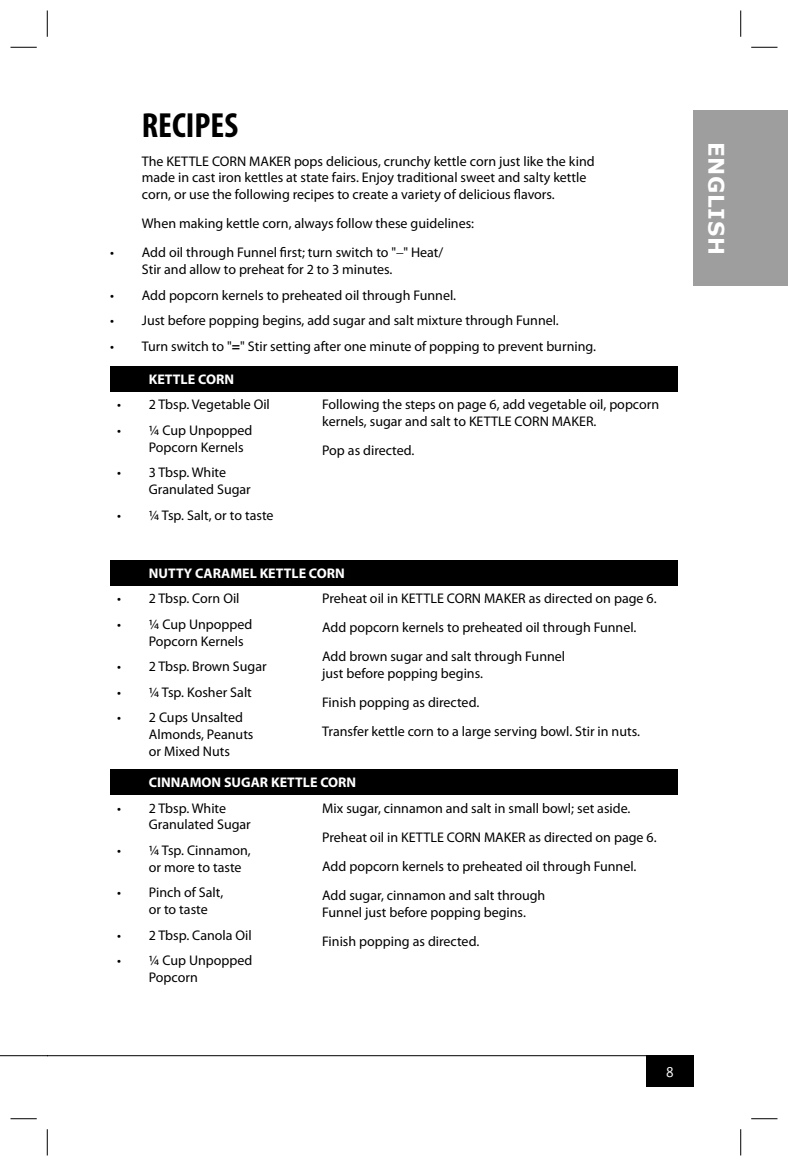
<style>
.page{position:relative;width:788px;height:1166px;background:#fff}
.page>*{position:absolute;margin:0;border:0;box-sizing:border-box;transform-origin:0 0}
.Chapter_Header{font:700 condensed 35px "Myriad Pro";color:#000}
.t1{font:700 21.35px "Verdana";letter-spacing:.03em;color:#fff}
.Bulleted_List{font:14px/16.8px "Myriad Pro";color:#000}
.t2{font:700 14px "Myriad Pro";color:#fff}
.t3{font:14px "Segoe UI";color:#fff}
.s1{font-weight:700}
</style>
<div class="page">
<hr style="left:0;top:1055px;width:47px;height:1px;background:#000">
<div style="left:693px;top:110px;width:95px;height:176px;background:#9e9e9e"></div>
<hr style="left:47px;top:1055px;width:646px;height:1px;background:#000">
<div style="left:646px;top:1055px;width:47px;height:32px;background:#000"></div>
<div style="left:110px;top:366px;width:567px;height:26px;background:#000"></div>
<div style="left:110px;top:560px;width:567px;height:25px;background:#000"></div>
<div style="left:110px;top:769px;width:567px;height:26px;background:#000"></div>
<svg style="left:10px;top:47px;width:27px;height:1px"></svg>
<svg style="left:751px;top:47px;width:26px;height:1px"></svg>
<svg style="left:10px;top:1118px;width:27px;height:1px"></svg>
<svg style="left:751px;top:1118px;width:26px;height:1px"></svg>
<svg style="left:47px;top:10px;width:1px;height:27px"></svg>
<svg style="left:47px;top:1129px;width:1px;height:26px"></svg>
<svg style="left:740px;top:10px;width:1px;height:27px"></svg>
<svg style="left:740px;top:1129px;width:1px;height:26px"></svg>
<p class="Chapter_Header" style="left:142px;top:103px;width:98px">RECIPES</p>
<p class="Bulleted_List" style="left:142px;top:152px;width:454px">The KETTLE CORN MAKER pops delicious, crunchy kettle corn just like the kind made in cast iron kettles at state fairs. Enjoy traditional sweet and salty kettle corn, or use the following recipes to create a variety of delicious flavors.</p>
<p class="Bulleted_List" style="left:142px;top:215px;width:334px">When making kettle corn, always follow these guidelines:</p>
<p class="Bulleted_List" style="left:142px;top:244px;width:303px;text-indent:-32px">• Add oil through Funnel first; turn switch to "<sup>_</sup>" Heat/<br>Stir and allow to preheat for 2 to 3 minutes.</p>
<p class="Bulleted_List" style="left:110px;top:286px;width:347px">• Add popcorn kernels to preheated oil through Funnel.</p>
<p class="Bulleted_List" style="left:110px;top:312px;width:450px">• Just before popping begins, add sugar and salt mixture through Funnel.</p>
<p class="Bulleted_List" style="left:110px;top:337px;width:487px">• Turn switch to "<span class="s1">=</span>" Stir setting after one minute of popping to prevent burning.</p>
<p class="t2" style="left:149px;top:370px;width:87px">KETTLE CORN</p>
<p class="Bulleted_List" style="left:117px;top:396px;width:154px">• 2 Tbsp. Vegetable Oil</p>
<p class="Bulleted_List" style="left:149px;top:421px;width:105px;text-indent:-32px">• ¼ Cup Unpopped<br>Popcorn Kernels</p>
<p class="Bulleted_List" style="left:149px;top:464px;width:103px;text-indent:-32px">• 3 Tbsp. White<br>Granulated Sugar</p>
<p class="Bulleted_List" style="left:117px;top:506px;width:158px">• ¼ Tsp. Salt, or to taste</p>
<p class="Bulleted_List" style="left:322px;top:396px;width:338px">Following the steps on page 6, add vegetable oil, popcorn kernels, sugar and salt to KETTLE CORN MAKER.</p>
<p class="Bulleted_List" style="left:322px;top:442px;width:94px">Pop as directed.</p>
<p class="t2" style="left:149px;top:564px;width:197px">NUTTY CARAMEL KETTLE CORN</p>
<p class="Bulleted_List" style="left:117px;top:590px;width:124px">• 2 Tbsp. Corn Oil</p>
<p class="Bulleted_List" style="left:149px;top:615px;width:105px;text-indent:-32px">• ¼ Cup Unpopped<br>Popcorn Kernels</p>
<p class="Bulleted_List" style="left:117px;top:657px;width:151px">• 2 Tbsp. Brown Sugar</p>
<p class="Bulleted_List" style="left:117px;top:683px;width:136px">• ¼ Tsp. Kosher Salt</p>
<p class="Bulleted_List" style="left:149px;top:709px;width:106px;text-indent:-32px">• 2 Cups Unsalted<br>Almonds, Peanuts or Mixed Nuts</p>
<p class="Bulleted_List" style="left:322px;top:590px;width:336px">Preheat oil in KETTLE CORN MAKER as directed on page 6.</p>
<p class="Bulleted_List" style="left:322px;top:619px;width:316px">Add popcorn kernels to preheated oil through Funnel.</p>
<p class="Bulleted_List" style="left:322px;top:648px;width:244px">Add brown sugar and salt through Funnel just before popping begins.</p>
<p class="Bulleted_List" style="left:322px;top:694px;width:159px">Finish popping as directed.</p>
<p class="Bulleted_List" style="left:322px;top:723px;width:319px">Transfer kettle corn to a large serving bowl. Stir in nuts.</p>
<p class="t2" style="left:149px;top:773px;width:209px">CINNAMON SUGAR KETTLE CORN</p>
<p class="Bulleted_List" style="left:149px;top:799px;width:103px;text-indent:-32px">• 2 Tbsp. White<br>Granulated Sugar</p>
<p class="Bulleted_List" style="left:149px;top:841px;width:103px;text-indent:-32px">• ¼ Tsp. Cinnamon, or more to taste</p>
<p class="Bulleted_List" style="left:149px;top:884px;width:76px;text-indent:-32px">• Pinch of Salt, or to taste</p>
<p class="Bulleted_List" style="left:117px;top:926px;width:136px">• 2 Tbsp. Canola Oil</p>
<p class="Bulleted_List" style="left:149px;top:952px;width:105px;text-indent:-32px">• ¼ Cup Unpopped<br>Popcorn</p>
<p class="Bulleted_List" style="left:322px;top:799px;width:310px">Mix sugar, cinnamon and salt in small bowl; set aside.</p>
<p class="Bulleted_List" style="left:322px;top:828px;width:336px">Preheat oil in KETTLE CORN MAKER as directed on page 6.</p>
<p class="Bulleted_List" style="left:322px;top:857px;width:316px">Add popcorn kernels to preheated oil through Funnel.</p>
<p class="Bulleted_List" style="left:322px;top:886px;width:225px">Add sugar, cinnamon and salt through<br>Funnel just before popping begins.</p>
<p class="Bulleted_List" style="left:322px;top:932px;width:159px">Finish popping as directed.</p>
<p class="t3" style="left:666px;top:1061px;width:9px">8</p>
<h2 class="t1" style="left:731px;top:142px;width:114px;rotate:90deg">ENGLISH</h2>
</div>
